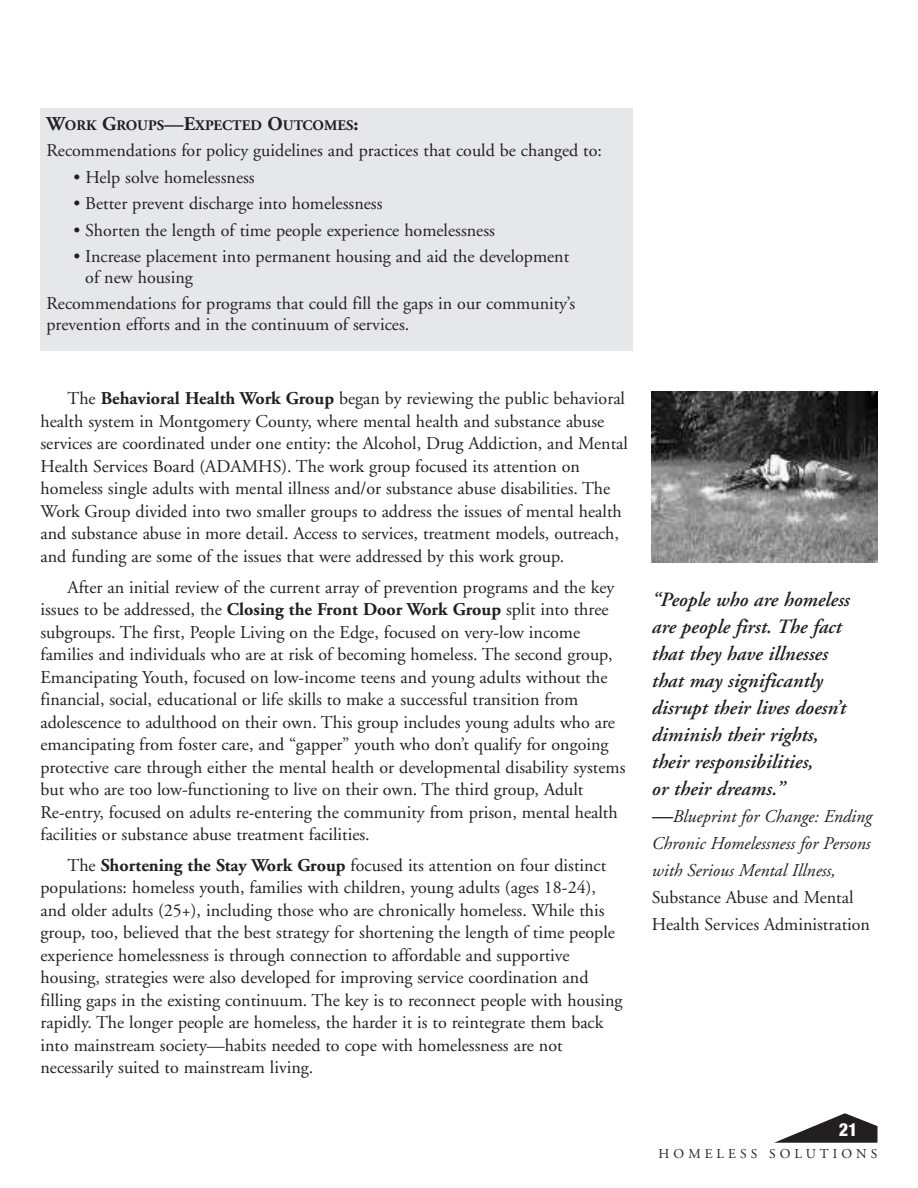
<style>
.page{position:relative;width:918px;height:1188px;background:#fff}
.page>*{position:absolute;margin:0;border:0;box-sizing:border-box;transform-origin:0 0}
.t1{font:italic 600 20.25px/27px "Adobe Garamond";color:#231f20}
.t2{font:18px/22.5px "Adobe Garamond";color:#231f20}
.t3{font:italic 18px/27px "Adobe Garamond";color:#231f20;text-align:justify}
.t4{font:800 condensed 18px "Helvetica Neue";color:#fff}
.t5{font:700 14.7px "Adobe Garamond";color:#231f20}
.t6{font:13.5px "Adobe Garamond";letter-spacing:.3em;color:#231f20}
.s1{font-size:19.5px}
.s2{font-weight:700}
.s3{font-weight:600;font-size:21px}
</style>
<div class="page">
<svg style="left:774px;top:1113px;width:104px;height:30px"></svg>
<div style="left:40px;top:108px;width:593px;height:243px;background:#e6e7e9"></div>
<img style="left:652px;top:392px;width:226px;height:171px">
<p class="t5" style="left:46px;top:119px;width:313px"><span class="s1">W</span>ORK <span class="s1">G</span>ROUPS<span class="s1">—E</span>XPECTED <span class="s1">O</span>UTCOMES<span class="s1">:</span></p>
<p class="t2" style="left:46px;top:141px;width:557px">Recommendations for policy guidelines and practices that could be changed to:</p>
<p class="t2" style="left:74px;top:167px;width:183px">• Help solve homelessness</p>
<p class="t2" style="left:74px;top:194px;width:311px">• Better prevent discharge into homelessness</p>
<p class="t2" style="left:74px;top:220px;width:423px">• Shorten the length of time people experience homelessness</p>
<p class="t2" style="left:85px;top:247px;width:485px;line-height:21px;text-indent:-12px">• Increase placement into permanent housing and aid the development of new housing</p>
<p class="t2" style="left:46px;top:295px;width:530px;line-height:21px">Recommendations for programs that could fill the gaps in our community’s prevention efforts and in the continuum of services.</p>
<p class="t2" style="left:40px;top:389px;width:589px;text-indent:27px">The <span class="s2">Behavioral Health Work Group</span> began by reviewing the public behavioral health system in Montgomery County, where mental health and substance abuse services are coordinated under one entity: the Alcohol, Drug Addiction, and Mental Health Services Board (ADAMHS). The work group focused its attention on homeless single adults with mental illness and/or substance abuse disabilities. The Work Group divided into two smaller groups to address the issues of mental health and substance abuse in more detail. Access to services, treatment models, outreach, and funding are some of the issues that were addressed by this work group.</p>
<p class="t2" style="left:41px;top:577px;width:587px;text-indent:27px">After an initial review of the current array of prevention programs and the key issues to be addressed, the <span class="s2">Closing the Front Door Work Group</span> split into three subgroups. The first, People Living on the Edge, focused on very-low income families and individuals who are at risk of becoming homeless. The second group, Emancipating Youth, focused on low-income teens and young adults without the financial, social, educational or life skills to make a successful transition from adolescence to adulthood on their own. This group includes young adults who are emancipating from foster care, and “gapper” youth who don’t qualify for ongoing protective care through either the mental health or developmental disability systems but who are too low-functioning to live on their own. The third group, Adult Re-entry, focused on adults re-entering the community from prison, mental health facilities or substance abuse treatment facilities.</p>
<p class="t2" style="left:40px;top:855px;width:584px;text-indent:27px">The <span class="s2">Shortening the Stay Work Group</span> focused its attention on four distinct populations: homeless youth, families with children, young adults (ages 18-24), and older adults (25+), including those who are chronically homeless. While this group, too, believed that the best strategy for shortening the length of time people experience homelessness is through connection to affordable and supportive housing, strategies were also developed for improving service coordination and filling gaps in the existing continuum. The key is to reconnect people with housing rapidly. The longer people are homeless, the harder it is to reintegrate them back into mainstream society—habits needed to cope with homelessness are not necessarily suited to mainstream living.</p>
<p class="t1" style="left:652px;top:588px;width:199px">“People who are homeless are people first. The fact that they have illnesses that may significantly disrupt their lives doesn’t diminish their rights, their responsibilities,<br>or their dreams.”</p>
<p class="t3" style="left:652px;top:805px;width:222px"><span class="s3">—</span>Blueprint for Change: Ending Chronic Homelessness for Persons with Serious Mental Illness,</p>
<p class="t2" style="left:652px;top:886px;width:220px;line-height:27px">Substance Abuse and Mental<br>Health Services Administration</p>
<p class="t4" style="left:839px;top:1123px;width:20px">21</p>
<p class="t6" style="left:659px;top:1149px;width:220px">HOMELESS SOLUTIONS</p>
</div>
